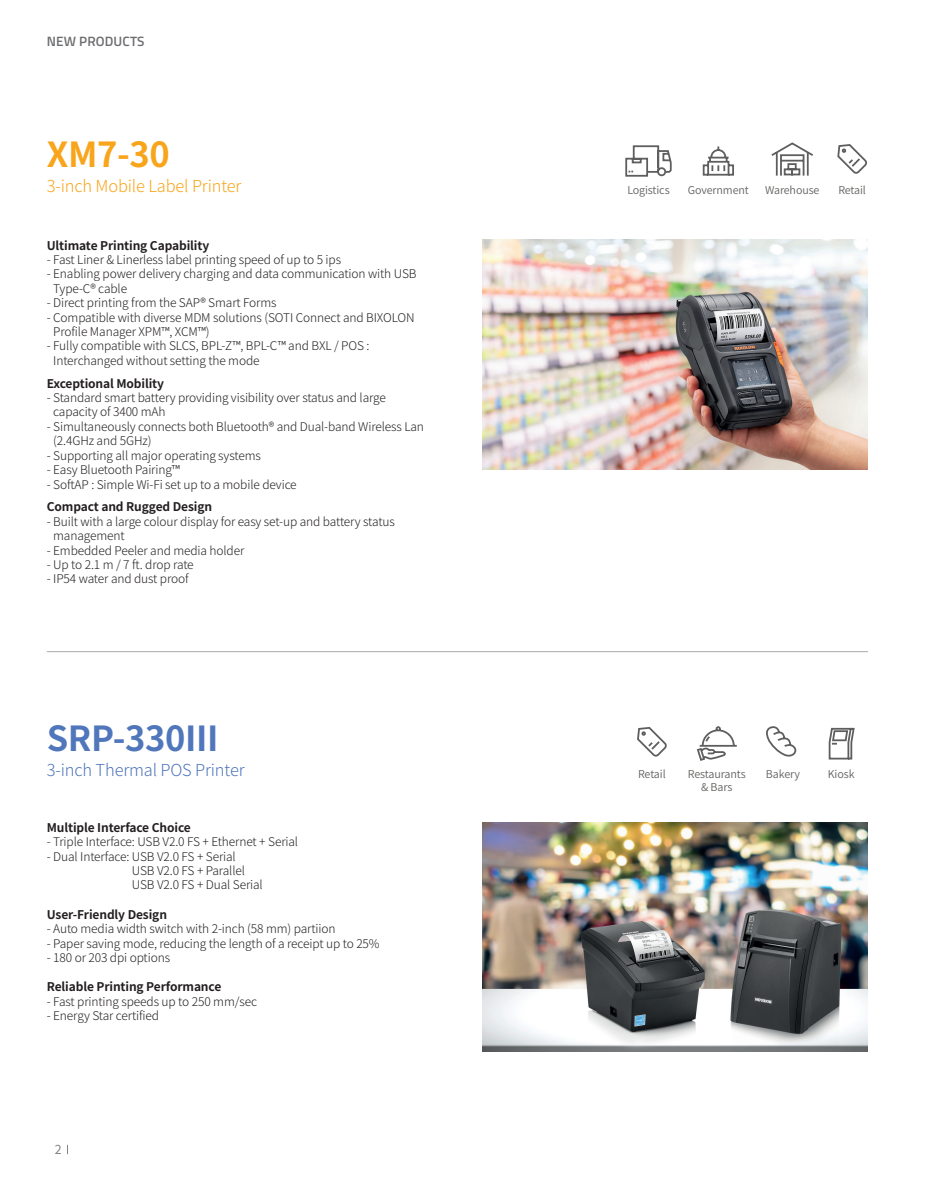
<style>
.page{position:relative;width:936px;height:1191px;background:#fff}
.page>*{position:absolute;margin:0;border:0;box-sizing:border-box;transform-origin:0 0}
.t1{font:700 34.5px "Noto Sans CJ Kkr";letter-spacing:-.01em;color:#5076bb}
.t2{font:700 34.5px "Noto Sans CJ Kkr";color:#f9a51b}
.t3{font:300 16.5px "Noto Sans CJ Kkr";letter-spacing:-.01em;color:#f9a51b}
.t4{font:300 16.5px "Noto Sans CJ Kkr";letter-spacing:-.01em;color:#5076bb}
.t5{font:600 13.5px "Titillium Web";letter-spacing:.01em;color:#6c6d70}
.t6{font:12.45px "Noto Sans CJ Kkr";color:#808285}
.t7{font:300 12px/14.4px "Noto Sans CJ Kkr";letter-spacing:-.01em;color:#231f20}
.t8{font:700 12px "Noto Sans CJ Kkr";letter-spacing:-.01em;color:#231f20}
.t9{font:600 10.8px "Noto Sans CJ Kkr";letter-spacing:-.01em;color:#636361}
</style>
<div class="page">
<img style="left:483px;top:240px;width:384px;height:229px">
<hr style="left:47px;top:651px;width:820px;height:1px;background:#a8a9ad">
<svg style="left:837px;top:144px;width:30px;height:30px"></svg>
<svg style="left:771px;top:142px;width:42px;height:34px"></svg>
<svg style="left:625px;top:145px;width:47px;height:32px"></svg>
<svg style="left:702px;top:146px;width:32px;height:30px"></svg>
<img style="left:483px;top:822px;width:384px;height:230px">
<svg style="left:696px;top:726px;width:41px;height:35px"></svg>
<svg style="left:637px;top:727px;width:30px;height:30px"></svg>
<svg style="left:766px;top:726px;width:31px;height:31px"></svg>
<svg style="left:828px;top:727px;width:27px;height:33px"></svg>
<p class="t5" style="left:47px;top:31px;width:99px">NEW PRODUCTS</p>
<h1 class="t2" style="left:47px;top:135px;width:125px">XM7-30</h1>
<h2 class="t3" style="left:47px;top:176px;width:196px">3-inch Mobile Label Printer</h2>
<p class="t8" style="left:47px;top:238px;width:164px">Ultimate Printing Capability</p>
<p class="t7" style="left:47px;top:252px;width:296px">- Fast Liner &amp; Linerless label printing speed of up to 5 ips</p>
<p class="t7" style="left:53px;top:267px;width:365px;text-indent:-6px">- Enabling power delivery charging and data communication with USB<br>Type-C® cable</p>
<p class="t7" style="left:47px;top:296px;width:231px">- Direct printing from the SAP® Smart Forms</p>
<p class="t7" style="left:53px;top:310px;width:363px;text-indent:-6px">- Compatible with diverse MDM solutions (SOTI Connect and BIXOLON<br>Profile Manager XPM™, XCM™)</p>
<p class="t7" style="left:53px;top:339px;width:318px;text-indent:-6px">- Fully compatible with SLCS, BPL-Z™, BPL-C™ and BXL / POS :<br>Interchanged without setting the mode</p>
<p class="t8" style="left:47px;top:376px;width:119px">Exceptional Mobility</p>
<p class="t7" style="left:53px;top:391px;width:334px;text-indent:-6px">- Standard smart battery providing visibility over status and large capacity of 3400 mAh</p>
<p class="t7" style="left:53px;top:419px;width:372px;text-indent:-6px">- Simultaneously connects both Bluetooth® and Dual-band Wireless Lan (2.4GHz and 5GHz)</p>
<p class="t7" style="left:47px;top:448px;width:215px">- Supporting all major operating systems</p>
<p class="t7" style="left:47px;top:463px;width:135px">- Easy Bluetooth Pairing™</p>
<p class="t7" style="left:47px;top:477px;width:251px">- SoftAP : Simple Wi-Fi set up to a mobile device</p>
<p class="t8" style="left:47px;top:500px;width:167px">Compact and Rugged Design</p>
<p class="t7" style="left:53px;top:514px;width:343px;text-indent:-6px">- Built with a large colour display for easy set-up and battery status management</p>
<p class="t7" style="left:47px;top:543px;width:199px">- Embedded Peeler and media holder</p>
<p class="t7" style="left:47px;top:557px;width:148px">- Up to 2.1 m / 7 ft. drop rate</p>
<p class="t7" style="left:47px;top:572px;width:143px">- IP54 water and dust proof</p>
<h1 class="t1" style="left:47px;top:719px;width:173px">SRP-330III</h1>
<h2 class="t4" style="left:47px;top:760px;width:199px">3-inch Thermal POS Printer</h2>
<p class="t8" style="left:47px;top:820px;width:145px">Multiple Interface Choice</p>
<p class="t7" style="left:47px;top:835px;width:253px">- Triple Interface: USB V2.0 FS + Ethernet + Serial</p>
<p class="t7" style="left:132px;top:849px;width:132px;text-indent:-85px">- Dual Interface: USB V2.0 FS + Serial<br>USB V2.0 FS + Parallel<br>USB V2.0 FS + Dual Serial</p>
<p class="t8" style="left:47px;top:907px;width:122px">User-Friendly Design</p>
<p class="t7" style="left:47px;top:921px;width:290px">- Auto media width switch with 2-inch (58 mm) partiion</p>
<p class="t7" style="left:47px;top:936px;width:334px">- Paper saving mode, reducing the length of a receipt up to 25%</p>
<p class="t7" style="left:47px;top:950px;width:125px">- 180 or 203 dpi options</p>
<p class="t8" style="left:47px;top:980px;width:176px">Reliable Printing Performance</p>
<p class="t7" style="left:47px;top:994px;width:212px">- Fast printing speeds up to 250 mm/sec</p>
<p class="t7" style="left:47px;top:1008px;width:114px">- Energy Star certified</p>
<p class="t6" style="left:55px;top:1142px;width:8px">2</p>
<p class="t9" style="left:627px;top:184px;width:44px">Logistics</p>
<p class="t9" style="left:688px;top:184px;width:62px">Government</p>
<p class="t9" style="left:765px;top:184px;width:56px">Warehouse</p>
<p class="t9" style="left:838px;top:184px;width:29px">Retail</p>
<p class="t9" style="left:638px;top:768px;width:29px">Retail</p>
<p class="t9" style="left:766px;top:768px;width:36px">Bakery</p>
<p class="t9" style="left:687px;top:768px;width:59px">Restaurants</p>
<p class="t9" style="left:827px;top:768px;width:28px">Kiosk</p>
<p class="t9" style="left:701px;top:780px;width:33px">&amp; Bars</p>
</div>
